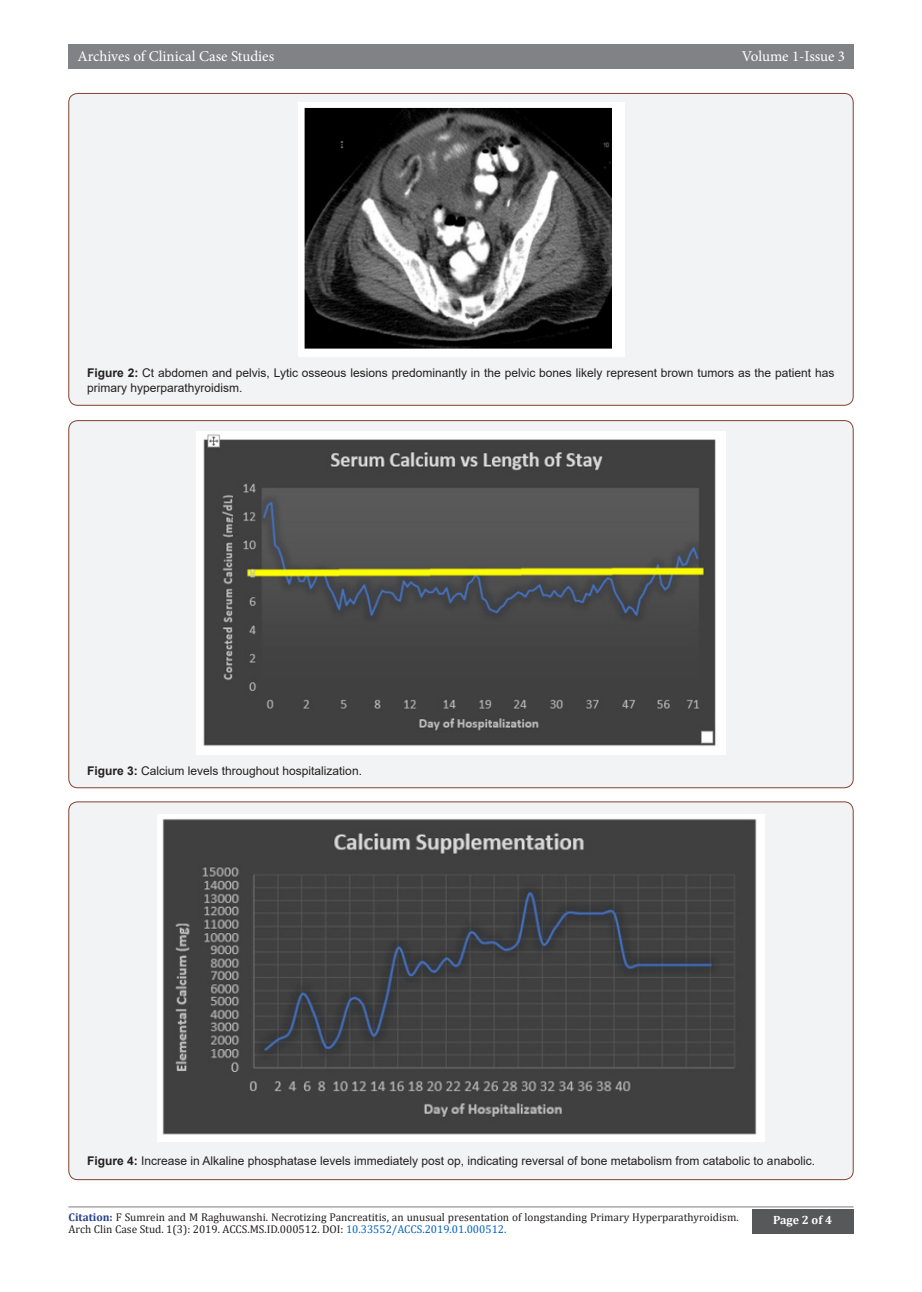
<style>
.page{position:relative;width:922px;height:1292px;background:#fff}
.page>*{position:absolute;margin:0;border:0;box-sizing:border-box;transform-origin:0 0}
.t1{font:15px "Minion Pro";color:#fff}
.t2{font:12px/14.4px "Arial";color:#231f20}
.t3{font:700 12px "Cambria";color:#fff}
.t4{font:11.25px/12px "Cambria";color:#231f20}
.s1{font-weight:700}
.s2{font-weight:700;color:#253f8e}
.s3{color:#0563c1}
</style>
<div class="page">
<div style="left:68px;top:44px;width:785px;height:24px;background:#808285"></div>
<hr style="left:68px;top:1206px;width:785px;height:1px;background:#a8a9ad">
<div style="left:751px;top:1208px;width:102px;height:25px;background:#57585a"></div>
<div style="left:69px;top:93px;width:784px;height:312px;background:#f2f3f4;border-radius:9px"></div>
<img style="left:298px;top:103px;width:326px;height:253px">
<div style="left:69px;top:420px;width:784px;height:368px;background:#f2f3f4;border-radius:9px"></div>
<img style="left:196px;top:432px;width:529px;height:322px">
<div style="left:69px;top:802px;width:784px;height:377px;background:#f2f3f4;border-radius:9px"></div>
<img style="left:157px;top:814px;width:608px;height:327px">
<p class="t1" style="left:77px;top:46px;width:198px">Archives of Clinical Case Studies</p>
<p class="t1" style="left:742px;top:46px;width:105px">Volume 1-Issue 3</p>
<p class="t2" style="left:87px;top:366px;width:748px"><span class="s1">Figure 2:</span> Ct abdomen and pelvis, Lytic osseous lesions predominantly in the pelvic bones likely represent brown tumors as the patient has primary hyperparathyroidism.</p>
<p class="t2" style="left:87px;top:763px;width:276px"><span class="s1">Figure 3:</span> Calcium levels throughout hospitalization.</p>
<p class="t2" style="left:87px;top:1153px;width:729px"><span class="s1">Figure 4:</span> Increase in Alkaline phosphatase levels immediately post op, indicating reversal of bone metabolism from catabolic to anabolic.</p>
<p class="t4" style="left:69px;top:1211px;width:671px"><span class="s2">Citation:</span> F Sumrein and M Raghuwanshi. Necrotizing Pancreatitis, an unusual presentation of longstanding Primary Hyperparathyroidism.<br>Arch Clin Case Stud. 1(3): 2019. ACCS.MS.ID.000512. DOI: <span class="s3">10.33552/ACCS.2019.01.000512.</span></p>
<p class="t3" style="left:773px;top:1211px;width:60px">Page 2 of 4</p>
</div>
